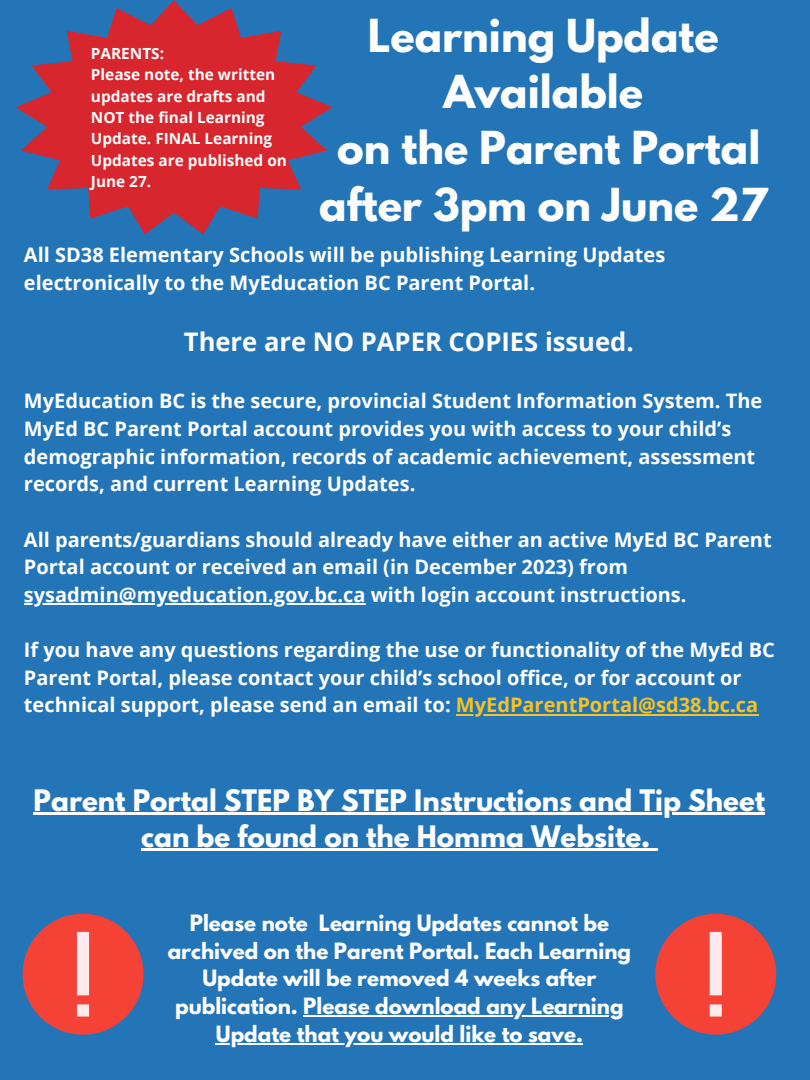
<style>
.page{position:relative;width:810px;height:1080px;background:#2375b8}
.page>*{position:absolute;margin:0;border:0;box-sizing:border-box;transform-origin:0 0}
.t1{font:700 40.25px/56.2px "League Spartan";color:#fefefe;text-align:center}
.t2{font:700 26.25px/36.6px "League Spartan";color:#fefefe;text-align:center}
.t3{font:700 25.62px "Open Sans";color:#fefefe}
.t4{font:700 20px/27.6px "Open Sans";color:#fefefe}
.t5{font:700 19.88px/27.7px "League Spartan";color:#fefefe;text-align:center}
.t6{font:700 15.38px/21.4px "Open Sans";color:#fefefe}
.s1{color:#f7c224}
</style>
<div class="page">
<div style="left:23px;top:914px;width:120px;height:121px;background:#f44336;border-radius:50%"></div>
<svg style="left:77px;top:932px;width:12px;height:85px"></svg>
<hr style="left:24px;top:603px;width:341px;height:2px;background:#fefefe">
<hr style="left:456px;top:714px;width:302px;height:2px;background:#f7c224">
<div style="left:655px;top:914px;width:121px;height:121px;background:#f44336;border-radius:50%"></div>
<svg style="left:710px;top:932px;width:12px;height:85px"></svg>
<svg style="left:15px;top:0;width:317px;height:234px;fill:#d7262d"></svg>
<hr style="left:303px;top:1015px;width:321px;height:2px;background:#fefefe">
<hr style="left:216px;top:1043px;width:367px;height:2px;background:#fefefe">
<hr style="left:34px;top:812px;width:731px;height:2px;background:#fefefe">
<hr style="left:141px;top:849px;width:509px;height:2px;background:#fefefe">
<svg style="left:650px;top:849px;width:8px;height:2px"></svg>
<p class="t6" style="left:91px;top:42px;width:197px">PARENTS:<br>Please note, the written updates are drafts and<br>NOT the final Learning<br>Update. FINAL Learning<br>Updates are published on<br>June 27.</p>
<h1 class="t1" style="left:319px;top:7px;width:450px">Learning Update<br>Available<br>on the Parent Portal after 3pm on June 27</h1>
<p class="t4" style="left:24px;top:240px;width:643px">All SD38 Elementary Schools will be publishing Learning Updates electronically to the MyEducation BC Parent Portal.</p>
<p class="t3" style="left:184px;top:324px;width:451px">There are NO PAPER COPIES issued.</p>
<p class="t4" style="left:24px;top:387px;width:740px">MyEducation BC is the secure, provincial Student Information System. The MyEd BC Parent Portal account provides you with access to your child’s demographic information, records of academic achievement, assessment records, and current Learning Updates.</p>
<p class="t4" style="left:24px;top:525px;width:749px">All parents/guardians should already have either an active MyEd BC Parent<br>Portal account or received an email (in December 2023) from sysadmin@myeducation.gov.bc.ca with login account instructions.</p>
<p class="t4" style="left:24px;top:636px;width:753px">If you have any questions regarding the use or functionality of the MyEd BC<br>Parent Portal, please contact your child’s school office, or for account or technical support, please send an email to: <span class="s1">MyEdParentPortal@sd38.bc.ca</span></p>
<h2 class="t2" style="left:34px;top:781px;width:733px">Parent Portal STEP BY STEP Instructions and Tip Sheet can be found on the Homma Website.</h2>
<p class="t5" style="left:168px;top:909px;width:465px">Please note Learning Updates cannot be archived on the Parent Portal. Each Learning Update will be removed 4 weeks after publication. Please download any Learning Update that you would like to save.</p>
</div>
